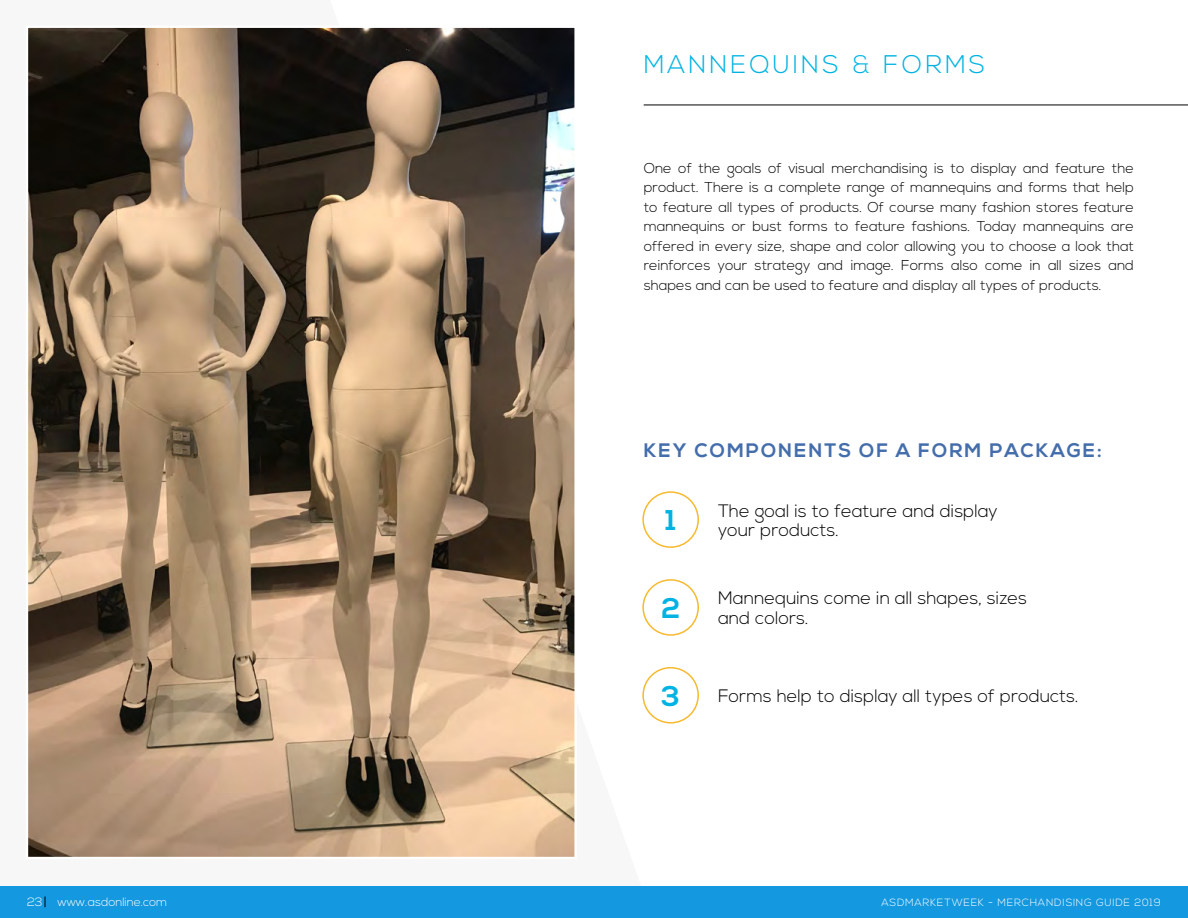
<style>
.page{position:relative;width:1188px;height:918px;background:#fff}
.page>*{position:absolute;margin:0;border:0;box-sizing:border-box;transform-origin:0 0}
.t1{font:700 28.5px "Nexa";color:#00b3e3}
.t2{font:300 25.5px "Nexa";letter-spacing:.12em;color:#00b3e3}
.t3{font:700 19.5px "Nexa";letter-spacing:.1em;color:#446dab}
.t4{font:300 18px/19.5px "Nexa";color:#000}
.t5{font:300 14.25px/19.5px "Nexa";color:#000;text-align:justify}
.t6{font:300 12px "Nexa";color:#fff}
.t7{font:300 10.5px "Nexa";letter-spacing:.07em;color:#fff}
</style>
<div class="page">
<hr style="left:644px;top:105px;width:544px;height:1px;background:#000">
<img style="left:29px;top:29px;width:545px;height:827px">
<div style="left:642px;top:491px;width:57px;height:57px;border:2px solid #f7b92f;border-radius:50%"></div>
<div style="left:642px;top:579px;width:57px;height:57px;border:2px solid #f7b92f;border-radius:50%"></div>
<div style="left:642px;top:667px;width:57px;height:57px;border:2px solid #f7b92f;border-radius:50%"></div>
<div style="left:0;top:886px;width:1188px;height:32px;background:#1498df"></div>
<h2 class="t2" style="left:644px;top:50px;width:343px">MANNEQUINS &amp; FORMS</h2>
<p class="t5" style="left:644px;top:159px;width:492px">One of the goals of visual merchandising is to display and feature the product. There is a complete range of mannequins and forms that help to feature all types of products. Of course many fashion stores feature mannequins or bust forms to feature fashions. Today mannequins are offered in every size, shape and color allowing you to choose a look that reinforces your strategy and image. Forms also come in all sizes and shapes and can be used to feature and display all types of products.</p>
<h3 class="t3" style="left:644px;top:439px;width:459px">KEY COMPONENTS OF A FORM PACKAGE:</h3>
<h1 class="t1" style="left:665px;top:504px;width:12px">1</h1>
<p class="t4" style="left:718px;top:501px;width:281px">The goal is to feature and display your products.</p>
<h1 class="t1" style="left:661px;top:592px;width:20px">2</h1>
<p class="t4" style="left:718px;top:589px;width:311px">Mannequins come in all shapes, sizes and colors.</p>
<h1 class="t1" style="left:661px;top:680px;width:20px">3</h1>
<p class="t4" style="left:718px;top:687px;width:362px">Forms help to display all types of products.</p>
<p class="t6" style="left:27px;top:895px;width:142px">23 www.asdonline.com</p>
<p class="t7" style="left:882px;top:897px;width:281px">ASDMARKETWEEK - MERCHANDISING GUIDE 2019</p>
</div>
